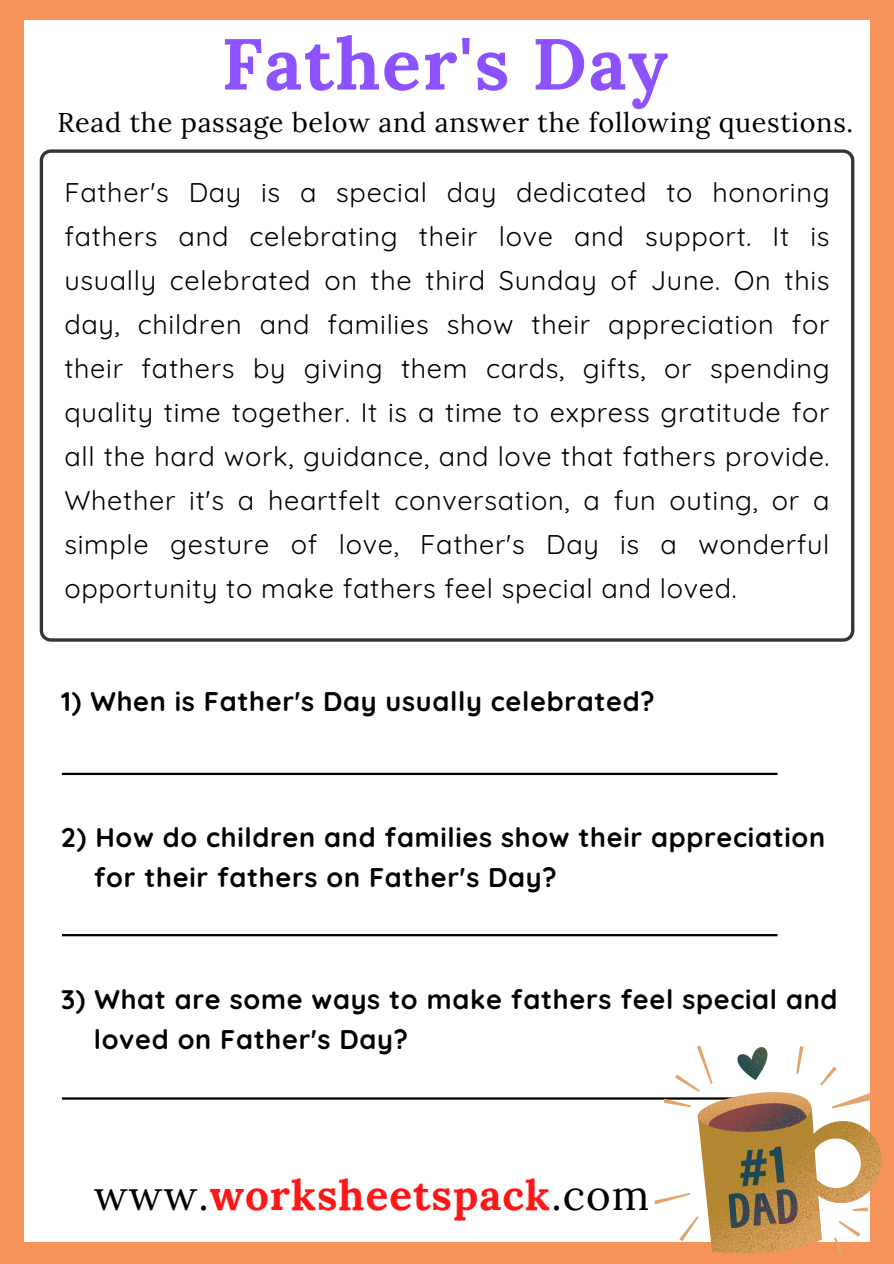
<style>
.page{position:relative;width:894px;height:1264px;background:#fff}
.page>*{position:absolute;margin:0;border:0;box-sizing:border-box;transform-origin:0 0}
.t1{font:700 72px "Lora";letter-spacing:.025em;color:#8c52ff}
.t2{font:700 42px "Lora";letter-spacing:.025em;color:#ff1616}
.t3{font:27px/44px "Quicksand";letter-spacing:.025em;color:#000;text-align:justify}
.t4{font:700 27px "Quicksand";letter-spacing:.025em;color:#000}
.t5{font:27px "Lora";letter-spacing:.025em;color:#000}
.s1{font-weight:400;color:#000}
</style>
<div class="page">
<div style="left:0;top:0;width:893px;height:1263px;background:#f6935b"></div>
<div style="left:24px;top:20px;width:845px;height:1221px;background:#fff"></div>
<hr style="left:62px;top:772px;width:715px;height:3px;background:#000">
<hr style="left:62px;top:934px;width:715px;height:2px;background:#000">
<hr style="left:62px;top:1097px;width:715px;height:2px;background:#000">
<svg style="left:40px;top:149px;width:814px;height:492px"></svg>
<svg style="left:654px;top:1045px;width:216px;height:197px"></svg>
<svg style="left:692px;top:1089px;width:190px;height:164px"></svg>
<p class="t1" style="left:221px;top:17px;width:448px">Father's Day</p>
<p class="t5" style="left:57px;top:105px;width:797px">Read the passage below and answer the following questions.</p>
<p class="t3" style="left:64px;top:170px;width:766px">Father's Day is a special day dedicated to honoring fathers and celebrating their love and support. It is usually celebrated on the third Sunday of June. On this day, children and families show their appreciation for their fathers by giving them cards, gifts, or spending quality time together. It is a time to express gratitude for all the hard work, guidance, and love that fathers provide.<br>Whether it's a heartfelt conversation, a fun outing, or a simple gesture of love, Father's Day is a wonderful opportunity to make fathers feel special and loved.</p>
<p class="t4" style="left:61px;top:684px;width:595px">1) When is Father's Day usually celebrated?</p>
<p class="t4" style="left:61px;top:819px;width:765px">2) How do children and families show their appreciation</p>
<p class="t4" style="left:94px;top:860px;width:464px">for their fathers on Father's Day?</p>
<p class="t4" style="left:61px;top:981px;width:778px">3) What are some ways to make fathers feel special and</p>
<p class="t4" style="left:94px;top:1022px;width:315px">loved on Father's Day?</p>
<p class="t2" style="left:94px;top:1167px;width:556px"><span class="s1">www.</span>worksheetspack<span class="s1">.com</span></p>
</div>
